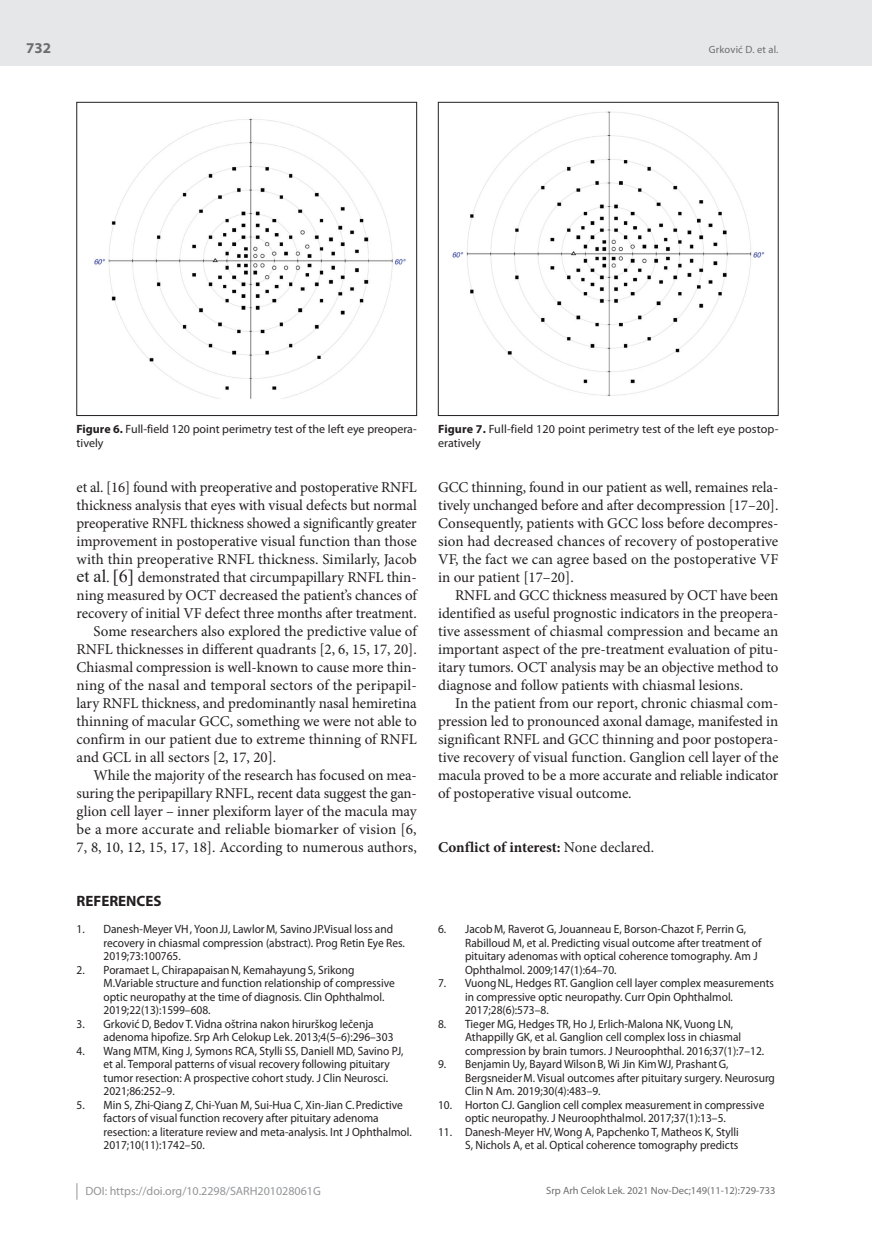
<style>
.page{position:relative;width:872px;height:1234px;background:#fff}
.page>*{position:absolute;margin:0;border:0;box-sizing:border-box;transform-origin:0 0}
.t1{font:15px/18px "Minion Pro";letter-spacing:-.005em;color:#231f20;text-align:justify}
.t2{font:700 15px "Minion Pro";color:#231f20}
.t3{font:700 15px "Myriad Pro";color:#231f20}
.t4{font:700 15px "Myriad Pro";color:#6c6d70}
.t5{font:12px/13.5px "Myriad Pro";color:#231f20;scale:.95 1}
.t6{font:12px/13.5px "Myriad Pro";color:#231f20}
.t7{font:12px "Myriad Pro";color:#939598}
.t8{font:10.5px "Myriad Pro";color:#6c6d70}
.s1{font-weight:700}
.s2{font-family:"Times New Roman";font-size:18px}
.s3{font-family:"Times New Roman";font-style:italic;font-size:18px}
.s4{font-weight:400}
</style>
<div class="page">
<div style="left:0;top:0;width:872px;height:66px;background:#e6e7e9"></div>
<svg style="left:77px;top:1183px;width:1px;height:16px"></svg>
<img style="left:94px;top:118px;width:312px;height:281px">
<div style="left:77px;top:102px;width:340px;height:313px;border:1px solid #231f20"></div>
<img style="left:452px;top:111px;width:313px;height:285px">
<div style="left:438px;top:102px;width:340px;height:313px;border:1px solid #231f20"></div>
<p class="t4" style="left:26px;top:38px;width:26px">732</p>
<p class="t8" style="left:709px;top:43px;width:71px">Grković D. et al.</p>
<p class="t6" style="left:77px;top:422px;width:342px"><span class="s1">Figure 6.</span> Full-field 120 point perimetry test of the left eye preopera&shy;tively</p>
<p class="t6" style="left:438px;top:422px;width:342px"><span class="s1">Figure 7.</span> Full-field 120 point perimetry test of the left eye postop&shy;eratively</p>
<p class="t1" style="left:77px;top:478px;width:342px">et al. [16] found with preoperative and postoperative RNFL</p>
<p class="t1" style="left:77px;top:496px;width:342px">thickness analysis that eyes with visual defects but normal</p>
<p class="t1" style="left:77px;top:514px;width:342px">preoperative RNFL thickness showed a significantly greater</p>
<p class="t1" style="left:77px;top:532px;width:342px">improvement in postoperative visual function than those</p>
<p class="t1" style="left:77px;top:550px;width:342px">with thin preoperative RNFL thickness. Similarly, Jacob</p>
<p class="t1" style="left:77px;top:568px;width:342px"><span class="s2">et al</span><span class="s3">.</span><span class="s2">[6]</span> demonstrated that circumpapillary RNFL thin-</p>
<p class="t1" style="left:77px;top:586px;width:342px">ning measured by OCT decreased the patient’s chances of</p>
<p class="t1" style="left:77px;top:604px;width:342px">recovery of initial VF defect three months after treatment.</p>
<p class="t1" style="left:94px;top:622px;width:325px">Some researchers also explored the predictive value of</p>
<p class="t1" style="left:77px;top:640px;width:342px">RNFL thicknesses in different quadrants [2, 6, 15, 17, 20].</p>
<p class="t1" style="left:77px;top:658px;width:342px">Chiasmal compression is well-known to cause more thin-</p>
<p class="t1" style="left:77px;top:676px;width:342px">ning of the nasal and temporal sectors of the peripapil-</p>
<p class="t1" style="left:77px;top:694px;width:342px">lary RNFL thickness, and predominantly nasal hemiretina</p>
<p class="t1" style="left:77px;top:712px;width:342px">thinning of macular GCC, something we were not able to</p>
<p class="t1" style="left:77px;top:730px;width:342px">confirm in our patient due to extreme thinning of RNFL</p>
<p class="t1" style="left:77px;top:748px;width:201px">and GCL in all sectors [2, 17, 20].</p>
<p class="t1" style="left:94px;top:766px;width:325px">While the majority of the research has focused on mea-</p>
<p class="t1" style="left:77px;top:784px;width:342px">suring the peripapillary RNFL, recent data suggest the gan-</p>
<p class="t1" style="left:77px;top:802px;width:342px">glion cell layer – inner plexiform layer of the macula may</p>
<p class="t1" style="left:77px;top:820px;width:342px">be a more accurate and reliable biomarker of vision [6,</p>
<p class="t1" style="left:77px;top:838px;width:342px">7, 8, 10, 12, 15, 17, 18]. According to numerous authors,</p>
<p class="t3" style="left:77px;top:891px;width:87px">REFERENCES</p>
<p class="t5" style="left:104px;top:922px;width:319px;text-indent:-27px">1. Danesh-Meyer VH, YoonJJ, LawlorM, SavinoJP.Visual loss and recovery in chiasmal compression (abstract). Prog Retin Eye Res.<br>2019;73:100765.</p>
<p class="t5" style="left:104px;top:962px;width:308px;text-indent:-27px">2. Poramaet L, ChirapapaisanN, KemahayungS, Srikong M.Variable structure and function relationship of compressive optic neuropathy at the time of diagnosis. Clin Ophthalmol.<br>2019;22(13):1599–608.</p>
<p class="t5" style="left:104px;top:1016px;width:307px;text-indent:-27px">3. Grković D, Bedov T. Vidna oštrina nakon hirurškog lečenja adenoma hipofize. Srp Arh Celokup Lek. 2013;4(5–6):296–303</p>
<p class="t5" style="left:104px;top:1043px;width:317px;text-indent:-27px">4. Wang MTM, King J, Symons RCA, Stylli SS, Daniell MD, Savino PJ, et al. Temporal patterns of visual recovery following pituitary tumor resection: A prospective cohort study. J Clin Neurosci.<br>2021;86:252–9.</p>
<p class="t5" style="left:104px;top:1097px;width:326px;text-indent:-27px">5. Min S, Zhi-Qiang Z, Chi-Yuan M, Sui-Hua C, Xin-Jian C.Predictive factors of visual function recovery after pituitary adenoma resection: a literature review and meta-analysis. Int J Ophthalmol.<br>2017;10(11):1742–50.</p>
<p class="t7" style="left:86px;top:1183px;width:237px">DOI: https://doi.org/10.2298/SARH201028061G</p>
<p class="t1" style="left:438px;top:478px;width:342px">GCC thinning, found in our patient as well, remaines rela&shy;tively unchanged before and after decompression [17–20].<br>Consequently, patients with GCC loss before decompres&shy;sion had decreased chances of recovery of postoperative VF, the fact we can agree based on the postoperative VF in our patient [17–20].</p>
<p class="t1" style="left:438px;top:586px;width:342px;text-indent:17px">RNFL and GCC thickness measured by OCT have been identified as useful prognostic indicators in the preopera&shy;tive assessment of chiasmal compression and became an important aspect of the pre-treatment evaluation of pitu&shy;itary tumors. OCT analysis may be an objective method to diagnose and follow patients with chiasmal lesions.</p>
<p class="t1" style="left:438px;top:694px;width:342px;text-indent:17px">In the patient from our report, chronic chiasmal com&shy;pression led to pronounced axonal damage, manifested in significant RNFL and GCC thinning and poor postopera&shy;tive recovery of visual function. Ganglion cell layer of the macula proved to be a more accurate and reliable indicator of postoperative visual outcome.</p>
<p class="t2" style="left:438px;top:836px;width:217px">Conflict of interest: <span class="s4">None declared.</span></p>
<p class="t5" style="left:465px;top:922px;width:313px;text-indent:-27px">6. JacobM, Raverot G, Jouanneau E, Borson-Chazot F, Perrin G, Rabilloud M, et al. Predicting visual outcome after treatment of pituitary adenomas with optical coherence tomography. Am J Ophthalmol. 2009;147(1):64–70.</p>
<p class="t5" style="left:465px;top:976px;width:327px;text-indent:-27px">7. VuongNL, Hedges RT. Ganglion cell layer complex measurements in compressive optic neuropathy. Curr Opin Ophthalmol.<br>2017;28(6):573–8.</p>
<p class="t5" style="left:465px;top:1016px;width:316px;text-indent:-27px">8. Tieger MG, Hedges TR, Ho J, Erlich-Malona NK, Vuong LN,<br>Athappilly GK, et al. Ganglion cell complex loss in chiasmal compression by brain tumors. J Neuroophthal. 2016;37(1):7–12.</p>
<p class="t5" style="left:465px;top:1057px;width:328px;text-indent:-27px">9. Benjamin Uy, Bayard WilsonB, Wi Jin KimWJ, PrashantG,<br>BergsneiderM. Visual outcomes after pituitary surgery. Neurosurg<br>Clin N Am. 2019;30(4):483–9.</p>
<p class="t5" style="left:465px;top:1097px;width:316px;text-indent:-27px">10. Horton CJ. Ganglion cell complex measurement in compressive optic neuropathy. J Neuroophthalmol. 2017;37(1):13–5.</p>
<p class="t5" style="left:438px;top:1124px;width:318px;text-align:right">11. Danesh-Meyer HV, Wong A, Papchenko T, Matheos K, Stylli<br>S, Nichols A, et al. Optical coherence tomography predicts</p>
<p class="t8" style="left:546px;top:1184px;width:231px">Srp Arh Celok Lek. 2021 Nov-Dec;149(11-12):729-733</p>
</div>
